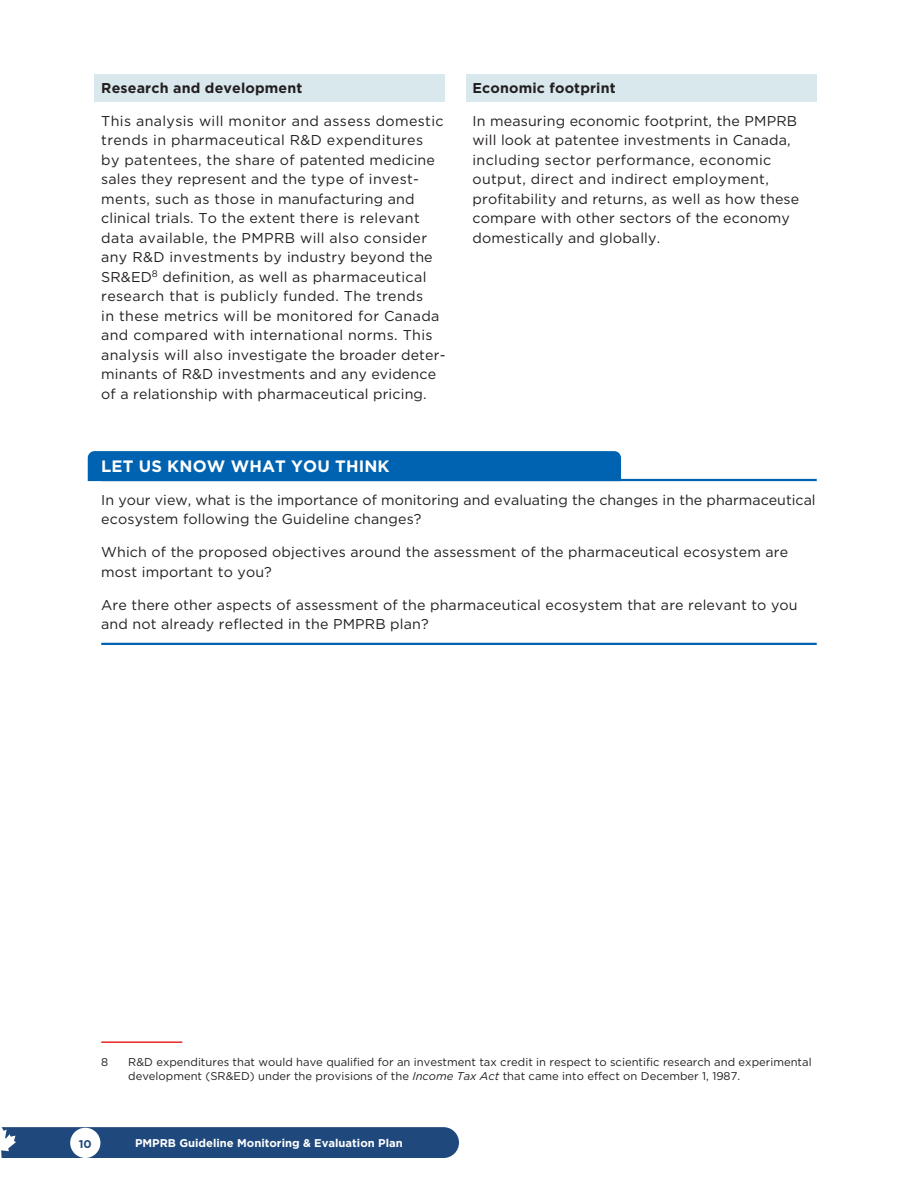
<style>
.page{position:relative;width:918px;height:1188px;background:#fff}
.page>*{position:absolute;margin:0;border:0;box-sizing:border-box;transform-origin:0 0}
.call-out{font:700 16.5px "Gotham HTF";letter-spacing:.01em;color:#fff}
.Body{font:14.25px/19.5px "Gotham HTF";letter-spacing:.01em;color:#231f20}
.title-highlight{font:700 14.25px "Gotham HTF";letter-spacing:.01em;color:#231f20}
.Footnotes{font:11.25px/13.5px "Gotham HTF";color:#231f20}
.t1{font:700 11.25px "Gotham HTF";color:#fff}
.t2{font:700 11.25px "Gotham HTF";color:#1f497d}
.s1{font-style:italic}
</style>
<div class="page">
<svg style="left:1px;top:1127px;width:458px;height:31px;background:#305686"></svg>
<div style="left:94px;top:74px;width:352px;height:28px;background:#d9e8ed"></div>
<hr style="left:101px;top:1041px;width:81px;height:2px;background:#e62925">
<div style="left:466px;top:74px;width:351px;height:28px;background:#d9e8ed"></div>
<div style="left:88px;top:451px;width:533px;height:30px;background:#0063b1"></div>
<hr style="left:101px;top:479px;width:716px;height:2px;background:#0063b1">
<hr style="left:101px;top:643px;width:716px;height:2px;background:#0063b1">
<p class="title-highlight" style="left:101px;top:80px;width:203px">Research and development</p>
<p class="Body" style="left:101px;top:111px;width:346px">This analysis will monitor and assess domestic trends in pharmaceutical R&amp;D expenditures<br>by patentees, the share of patented medicine sales they represent and the type of invest&shy;ments, such as those in manufacturing and clinical trials. To the extent there is relevant data available, the PMPRB will also consider any R&amp;D investments by industry beyond the SR&amp;ED<sup>8</sup> definition, as well as pharmaceutical research that is publicly funded. The trends<br>in these metrics will be monitored for Canada and compared with international norms. This analysis will also investigate the broader deter&shy;minants of R&amp;D investments and any evidence of a relationship with pharmaceutical pricing.</p>
<p class="title-highlight" style="left:472px;top:80px;width:145px">Economic footprint</p>
<p class="Body" style="left:472px;top:111px;width:328px">In measuring economic footprint, the PMPRB will look at patentee investments in Canada, including sector performance, economic output, direct and indirect employment, profitability and returns, as well as how these compare with other sectors of the economy domestically and globally.</p>
<p class="call-out" style="left:101px;top:456px;width:290px">LET US KNOW WHAT YOU THINK</p>
<p class="Body" style="left:101px;top:490px;width:716px">In your view, what is the importance of monitoring and evaluating the changes in the pharmaceutical ecosystem following the Guideline changes?</p>
<p class="Body" style="left:101px;top:542px;width:688px">Which of the proposed objectives around the assessment of the pharmaceutical ecosystem are most important to you?</p>
<p class="Body" style="left:101px;top:595px;width:698px">Are there other aspects of assessment of the pharmaceutical ecosystem that are relevant to you and not already reflected in the PMPRB plan?</p>
<p class="Footnotes" style="left:101px;top:1056px;width:9px">8</p>
<p class="Footnotes" style="left:128px;top:1056px;width:685px">R&amp;D expenditures that would have qualified for an investment tax credit in respect to scientific research and experimental development (SR&amp;ED) under the provisions of the <span class="s1">Income Tax Act</span> that came into effect on December 1, 1987.</p>
<p class="t2" style="left:79px;top:1137px;width:14px">10</p>
<p class="t1" style="left:135px;top:1136px;width:269px">PMPRB Guideline Monitoring &amp; Evaluation Plan</p>
</div>
